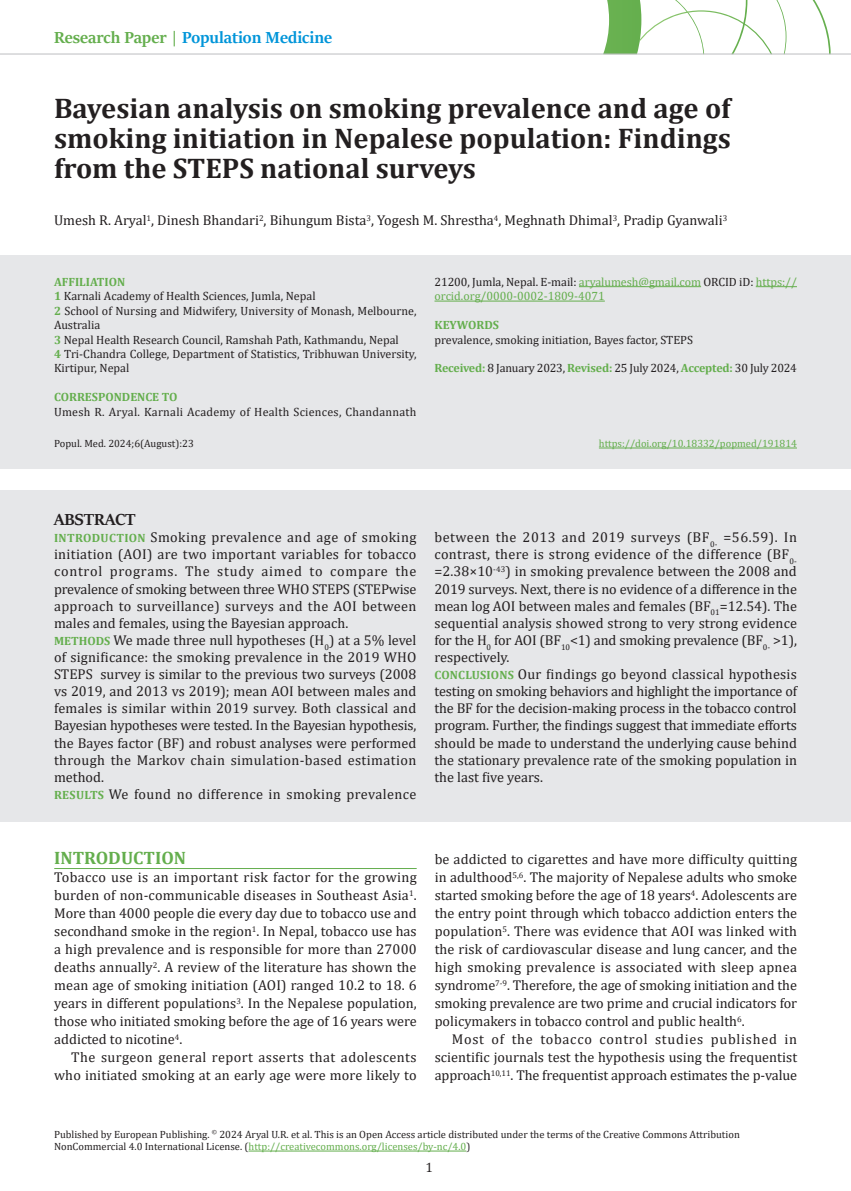
<style>
.page{position:relative;width:851px;height:1191px;background:#fff}
.page>*{position:absolute;margin:0;border:0;box-sizing:border-box;transform-origin:0 0}
.t1{font:700 28.5px/30px "Cambria";color:#231f20;text-align:justify}
.t2{font:700 18px "Sitka Banner";color:#0095d9}
.t3{font:700 18px "Cambria";color:#64ae4d}
.t4{font:700 18px "Sitka Banner";color:#231f20}
.t5{font:14.25px/17.1px "Cambria";color:#231f20;text-align:justify}
.t6{font:13.5px "Cambria";color:#231f20}
.t7{font:12px/14.4px "Cambria";color:#231f20}
.t8{font:12px/14.4px "Cambria";letter-spacing:-.005em;color:#64ae4d}
.t9{font:12px "Cambria";letter-spacing:.02em;color:#231f20}
.t10{font:700 12px "Cambria";color:#64ae4d}
.t11{font:10.5px/12.6px "Cambria";color:#231f20}
.t12{font:10.5px "Cambria";color:#64ae4d}
.s1{color:#64ae4d}
.s2{font-weight:700;color:#64ae4d}
.s3{color:#231f20}
.s4{font-weight:700;font-size:12px;color:#64ae4d}
</style>
<div class="page">
<svg style="left:536px;top:0;width:294px;height:54px"></svg>
<hr style="left:0;top:54px;width:850px;height:1px;background:#bcbdc0">
<hr style="left:54px;top:868px;width:362px;height:1px;background:#64ae4d">
<div style="left:0;top:490px;width:850px;height:331px;background:#e6e7e9"></div>
<div style="left:0;top:255px;width:850px;height:213px;background:#e6e7e9"></div>
<hr style="left:579px;top:286px;width:122px;height:1px;background:#64ae4d">
<hr style="left:755px;top:286px;width:41px;height:1px;background:#64ae4d">
<hr style="left:434px;top:301px;width:170px;height:1px;background:#64ae4d">
<hr style="left:248px;top:1150px;width:218px;height:1px;background:#64ae4d">
<hr style="left:598px;top:448px;width:198px;height:1px;background:#64ae4d">
<p class="t2" style="left:54px;top:25px;width:279px"><span class="s1">Research Paper |</span> Population Medicine</p>
<h1 class="t1" style="left:54px;top:93px;width:678px">Bayesian analysis on smoking prevalence and age of smoking initiation in Nepalese population: Findings from the STEPS national surveys</h1>
<p class="t5" style="left:54px;top:212px;width:674px">Umesh R. Aryal<sup>1</sup>, Dinesh Bhandari<sup>2</sup>, Bihungum Bista<sup>3</sup>, Yogesh M. Shrestha<sup>4</sup>, Meghnath Dhimal<sup>3</sup>, Pradip Gyanwali<sup>3</sup></p>
<p class="t7" style="left:54px;top:274px;width:364px"><span class="s2">AFFILIATION<br>1</span> Karnali Academy of Health Sciences, Jumla, Nepal<br><span class="s2">2</span> School of Nursing and Midwifery, University of Monash, Melbourne, Australia<br><span class="s2">3</span> Nepal Health Research Council, Ramshah Path, Kathmandu, Nepal<br><span class="s2">4</span> Tri-Chandra College, Department of Statistics, Tribhuwan University, Kirtipur, Nepal</p>
<p class="t10" style="left:54px;top:388px;width:125px">CORRESPONDENCE TO</p>
<p class="t9" style="left:54px;top:404px;width:364px">Umesh R. Aryal. Karnali Academy of Health Sciences, Chandannath</p>
<p class="t8" style="left:434px;top:274px;width:364px"><span class="s3">21200, Jumla, Nepal. E-mail:</span> aryalumesh@gmail.com <span class="s3">ORCID iD:</span> https:// orcid.org/0000-0002-1809-4071</p>
<p class="t10" style="left:434px;top:316px;width:66px">KEYWORDS</p>
<p class="t7" style="left:434px;top:332px;width:260px">prevalence, smoking initiation, Bayes factor, STEPS</p>
<p class="t7" style="left:434px;top:361px;width:364px"><span class="s2">Received:</span> 8 January 2023, <span class="s2">Revised:</span> 25 July 2024, <span class="s2">Accepted:</span> 30 July 2024</p>
<p class="t11" style="left:54px;top:437px;width:141px">Popul. Med. 2024;6(August):23</p>
<p class="t12" style="left:598px;top:437px;width:199px">https://doi.org/10.18332/popmed/191814</p>
<p class="t4" style="left:54px;top:506px;width:83px">ABSTRACT</p>
<p class="t5" style="left:54px;top:529px;width:364px;text-align:left"><span class="s4">INTRODUCTION</span> Smoking prevalence and age of smoking initiation (AOI) are two important variables for tobacco control programs. The study aimed to compare the prevalence of smoking between three WHO STEPS (STEPwise approach to surveillance) surveys and the AOI between males and females, using the Bayesian approach.<br><span class="s4">METHODS</span> We made three null hypotheses (H<sub>0</sub>) at a 5% level of significance: the smoking prevalence in the 2019 WHO STEPS survey is similar to the previous two surveys (2008 vs 2019, and 2013 vs 2019); mean AOI between males and females is similar within 2019 survey. Both classical and Bayesian hypotheses were tested. In the Bayesian hypothesis, the Bayes factor (BF) and robust analyses were performed through the Markov chain simulation-based estimation method.<br><span class="s4">RESULTS</span> We found no difference in smoking prevalence</p>
<p class="t5" style="left:434px;top:529px;width:364px;text-align:left">between the 2013 and 2019 surveys (BF<sub>0-</sub> =56.59). In contrast, there is strong evidence of the difference (BF<sub>0- </sub>=2.38×10<sup>-43</sup>) in smoking prevalence between the 2008 and 2019 surveys. Next, there is no evidence of a difference in the mean log AOI between males and females (BF<sub>01</sub>=12.54). The sequential analysis showed strong to very strong evidence for the H<sub>0</sub> for AOI (BF<sub>10</sub>&lt;1) and smoking prevalence (BF<sub>0-</sub> &gt;1), respectively.<br><span class="s4">CONCLUSIONS</span> Our findings go beyond classical hypothesis testing on smoking behaviors and highlight the importance of the BF for the decision-making process in the tobacco control program. Further, the findings suggest that immediate efforts should be made to understand the underlying cause behind the stationary prevalence rate of the smoking population in the last five years.</p>
<p class="t3" style="left:54px;top:845px;width:133px">INTRODUCTION</p>
<p class="t5" style="left:54px;top:868px;width:364px;line-height:18px">Tobacco use is an important risk factor for the growing burden of non-communicable diseases in Southeast Asia<sup>1</sup>.<br>More than 4000 people die every day due to tobacco use and secondhand smoke in the region<sup>1</sup>. In Nepal, tobacco use has a high prevalence and is responsible for more than 27000 deaths annually<sup>2</sup>. A review of the literature has shown the mean age of smoking initiation (AOI) ranged 10.2 to 18. 6 years in different populations<sup>3</sup>. In the Nepalese population, those who initiated smoking before the age of 16 years were addicted to nicotine<sup>4</sup>.</p>
<p class="t5" style="left:54px;top:1048px;width:364px;line-height:18px;text-align:right">The surgeon general report asserts that adolescents who initiated smoking at an early age were more likely to</p>
<p class="t5" style="left:434px;top:850px;width:364px;line-height:18px">be addicted to cigarettes and have more difficulty quitting in adulthood<sup>5,6</sup>. The majority of Nepalese adults who smoke started smoking before the age of 18 years<sup>4</sup>. Adolescents are the entry point through which tobacco addiction enters the population<sup>5</sup>. There was evidence that AOI was linked with the risk of cardiovascular disease and lung cancer, and the high smoking prevalence is associated with sleep apnea syndrome<sup>7-9</sup>. Therefore, the age of smoking initiation and the smoking prevalence are two prime and crucial indicators for policymakers in tobacco control and public health<sup>6</sup>.</p>
<p class="t5" style="left:434px;top:1030px;width:364px;line-height:18px;text-indent:17px">Most of the tobacco control studies published in scientific journals test the hypothesis using the frequentist approach<sup>10,11</sup>. The frequentist approach estimates the p-value</p>
<p class="t11" style="left:54px;top:1127px;width:687px">Published by European Publishing. <sup>©</sup> 2024 Aryal U.R. et al. This is an Open Access article distributed under the terms of the Creative Commons Attribution<br>NonCommercial 4.0 International License. (<span class="s1">http://creativecommons.org/licenses/by-nc/4.0</span>)</p>
<p class="t6" style="left:425px;top:1159px;width:9px">1</p>
</div>
